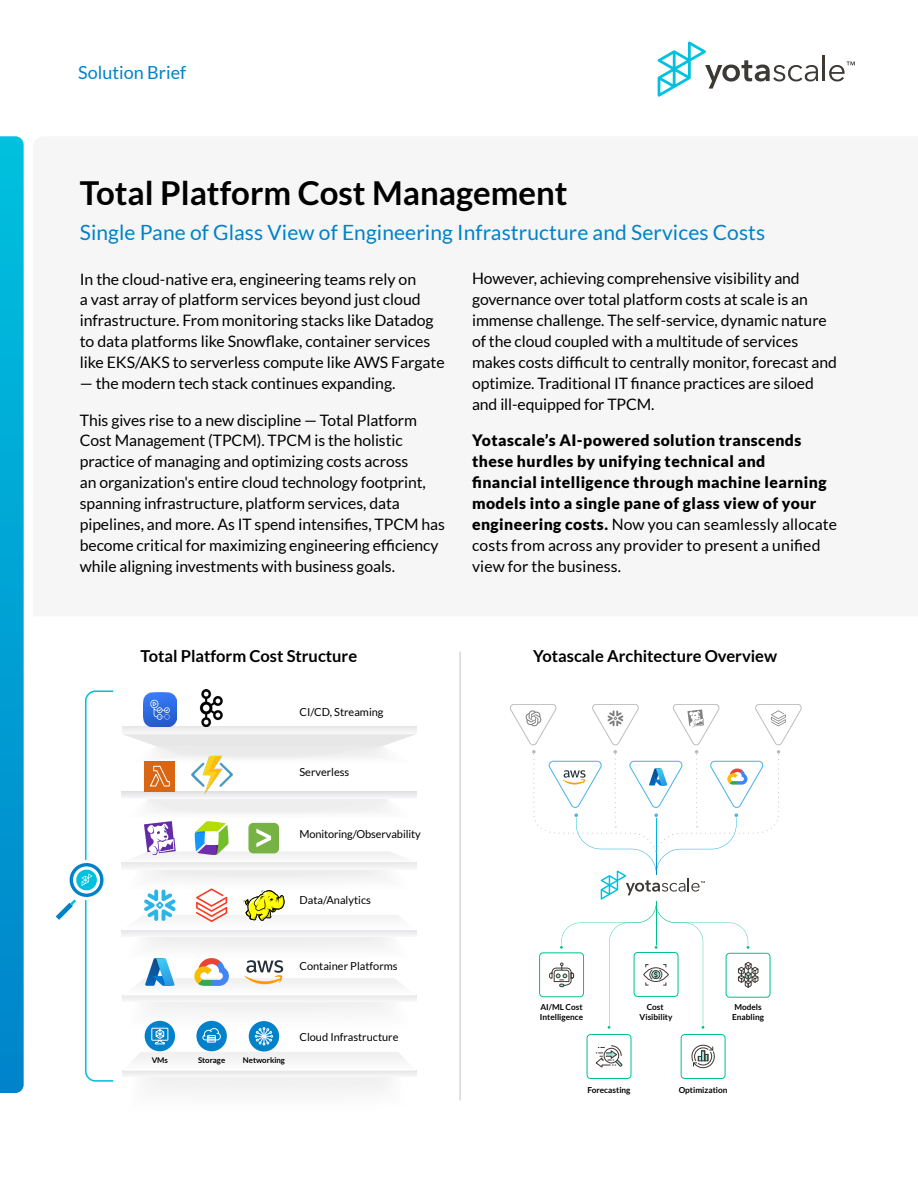
<style>
.page{position:relative;width:918px;height:1188px;background:#fff}
.page>*{position:absolute;margin:0;border:0;box-sizing:border-box;transform-origin:0 0}
.t1{font:700 33px "Lato";color:#000}
.t2{font:21px "Lato";letter-spacing:.005em;color:#0082ca}
.t3{font:18px "Lato";color:#0082ca}
.t4{font:700 16.5px "Lato";color:#000}
.t5{font:15.75px/21px "Lato";letter-spacing:-.005em;color:#000}
.t6{font:900 15.75px/21px "Lato";letter-spacing:.03em;color:#000}
.t7{font:10.95px "Lato";color:#000}
.t8{font:700 8.25px/9.9px "Lato";color:#000}
.t9{font:700 7.8px "Lato";color:#000}
.s1{font-weight:400}
</style>
<div class="page">
<svg style="left:658px;top:42px;width:160px;height:55px"></svg>
<hr style="left:823px;top:56px;width:2px;height:25px;background:#3d3935">
<svg style="left:829px;top:62px;width:26px;height:19px"></svg>
<hr style="left:460px;top:652px;width:1px;height:448px;background:#c3c3c4">
<svg style="left:0;top:136px;width:24px;height:957px;background:#03a3d4"></svg>
<div style="left:122px;top:726px;width:294px;height:8px;background:#efeff1"></div>
<div style="left:122px;top:792px;width:294px;height:7px;background:#eeeef0"></div>
<svg style="left:123px;top:1052px;width:293px;height:39px"></svg>
<div style="left:144px;top:761px;width:31px;height:31px;background:#d86613"></div>
<svg style="left:123px;top:734px;width:293px;height:53px"></svg>
<img style="left:186px;top:749px;width:51px;height:50px">
<img style="left:143px;top:693px;width:34px;height:33px">
<img style="left:199px;top:690px;width:24px;height:36px">
<div style="left:145px;top:1021px;width:30px;height:30px;background:#0082ca;border-radius:50%"></div>
<div style="left:196px;top:1021px;width:31px;height:30px;background:#0082ca;border-radius:50%"></div>
<div style="left:249px;top:1021px;width:30px;height:31px;background:#0082ca;border-radius:50%"></div>
<svg style="left:122px;top:799px;width:294px;height:246px"></svg>
<svg style="left:56px;top:690px;width:58px;height:392px"></svg>
<div style="left:587px;top:1034px;width:44px;height:45px;border:1px solid #00c08c;border-radius:4px"></div>
<div style="left:681px;top:1034px;width:44px;height:45px;border:1px solid #00c08c;border-radius:4px"></div>
<svg style="left:691px;top:1044px;width:24px;height:25px"></svg>
<svg style="left:595px;top:1045px;width:28px;height:23px"></svg>
<svg style="left:510px;top:704px;width:292px;height:325px"></svg>
<p class="t3" style="left:78px;top:63px;width:109px">Solution Brief</p>
<h1 class="t1" style="left:80px;top:174px;width:489px">Total Platform Cost Management</h1>
<h2 class="t2" style="left:80px;top:221px;width:687px">Single Pane of Glass View of Engineering Infrastructure and Services Costs</h2>
<p class="t5" style="left:80px;top:268px;width:366px">In the cloud-native era, engineering teams rely on<br>a vast array of platform services beyond just cloud infrastructure. From monitoring stacks like Datadog to data platforms like Snowflake, container services like EKS/AKS to serverless compute like AWS Fargate</p>
<p class="t5" style="left:80px;top:373px;width:317px">— the modern tech stack continues expanding.</p>
<p class="t5" style="left:80px;top:409px;width:367px">This gives rise to a new discipline — Total Platform Cost Management (TPCM). TPCM is the holistic practice of managing and optimizing costs across<br>an organization's entire cloud technology footprint, spanning infrastructure, platform services, data pipelines, and more. As IT spend intensifies, TPCM has become critical for maximizing engineering efficiency while aligning investments with business goals.</p>
<p class="t5" style="left:472px;top:268px;width:366px">However, achieving comprehensive visibility and governance over total platform costs at scale is an immense challenge. The self-service, dynamic nature of the cloud coupled with a multitude of services makes costs difficult to centrally monitor, forecast and optimize. Traditional IT finance practices are siloed and ill-equipped for TPCM.</p>
<p class="t6" style="left:472px;top:430px;width:367px">Yotascale’s AI-powered solution transcends these hurdles by unifying technical and<br>financial intelligence through machine learning models into a single pane of glass view of your engineering costs. <span class="s1">Now you can seamlessly allocate costs from across any provider to present a unified view for the business.</span></p>
<p class="t4" style="left:141px;top:646px;width:218px">Total Platform Cost Structure</p>
<p class="t4" style="left:533px;top:646px;width:246px">Yotascale Architecture Overview</p>
<p class="t7" style="left:299px;top:706px;width:86px">CI/CD, Streaming</p>
<p class="t7" style="left:299px;top:766px;width:51px">Serverless</p>
<p class="t7" style="left:299px;top:828px;width:123px">Monitoring/Observability</p>
<p class="t7" style="left:299px;top:894px;width:73px">Data/Analytics</p>
<p class="t7" style="left:299px;top:960px;width:100px">Container Platforms</p>
<p class="t9" style="left:152px;top:1056px;width:18px">VMs</p>
<p class="t9" style="left:198px;top:1056px;width:29px">Storage</p>
<p class="t9" style="left:243px;top:1056px;width:44px">Networking</p>
<p class="t7" style="left:299px;top:1031px;width:101px">Cloud Infrastructure</p>
<p class="t8" style="left:540px;top:1002px;width:45px">AI/ML Cost<br>Intelligence</p>
<p class="t8" style="left:640px;top:1002px;width:34px;text-align:center">Cost<br>Visibility</p>
<p class="t8" style="left:732px;top:1002px;width:33px">Models<br>Enabling</p>
<p class="t8" style="left:587px;top:1085px;width:45px">Forecasting</p>
<p class="t8" style="left:679px;top:1085px;width:50px">Optimization</p>
</div>
